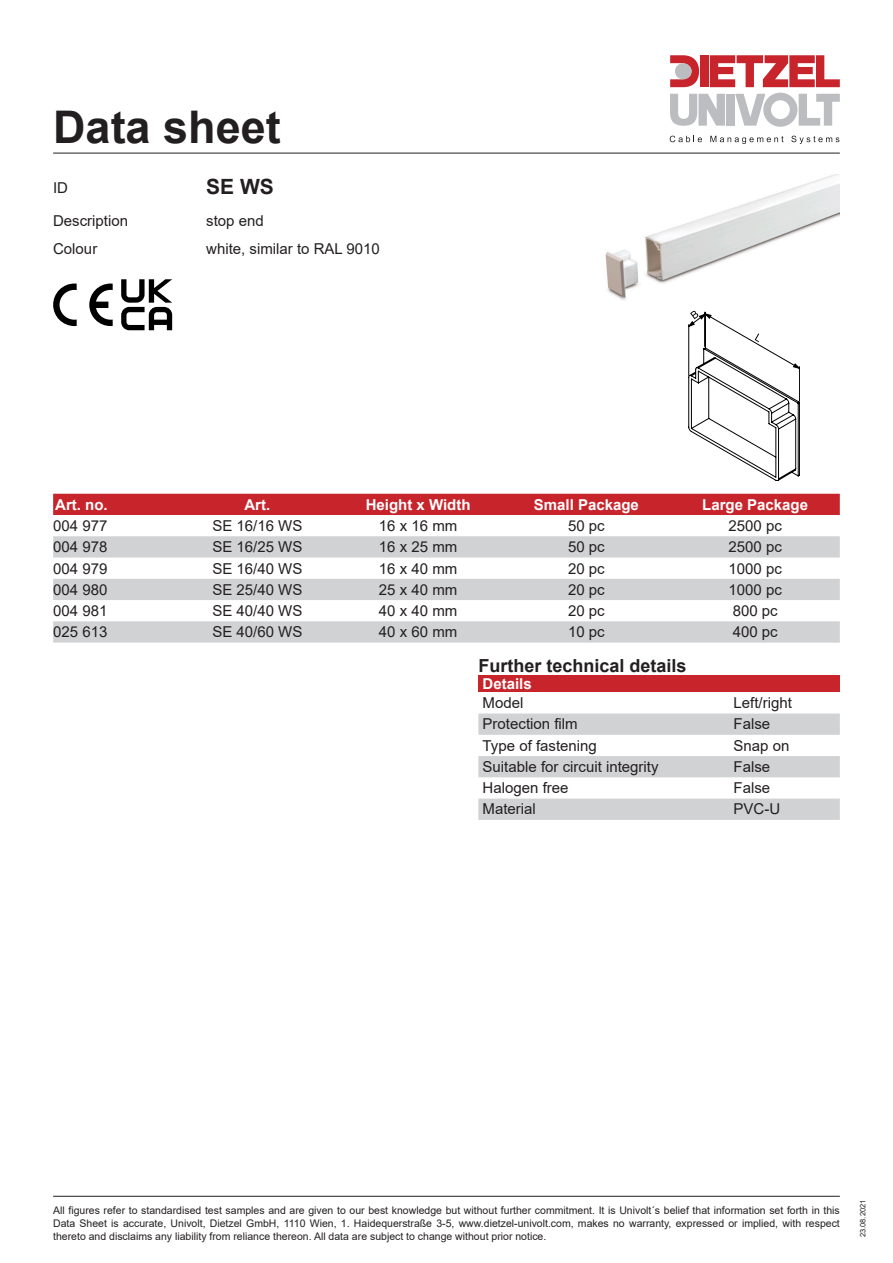
<style>
.page{position:relative;width:893px;height:1263px;background:#fff}
.page>*{position:absolute;margin:0;border:0;box-sizing:border-box;transform-origin:0 0}
.Standard_Absatz{font:700 45px "Arial";color:#231f20}
.Standard_Absatz-2{font:700 21px "Arial";color:#231f20}
.Standard_Absatz-3{font:700 18px "Arial";color:#231f20}
.Standard_Absatz-4{font:15px "Arial";color:#231f20}
.Standard_Absatz-5{font:700 15px "Arial";color:#fff}
.Standard_Absatz-6{font:10.5px/12.6px "Arial";color:#231f20;text-align:justify}
.Standard_Absatz-7{font:7.5px "Arial";color:#231f20}
</style>
<div class="page">
<hr style="left:53px;top:153px;width:787px;height:1px;background:#231f20">
<svg style="left:670px;top:136px;width:32px;height:6px"></svg>
<svg style="left:710px;top:136px;width:73px;height:8px"></svg>
<svg style="left:791px;top:136px;width:48px;height:8px"></svg>
<div style="left:700px;top:55px;width:9px;height:32px;background:#c8242b"></div>
<div style="left:726px;top:94px;width:8px;height:32px;background:#bcbdc0"></div>
<svg style="left:670px;top:94px;width:55px;height:32px"></svg>
<svg style="left:670px;top:55px;width:29px;height:32px"></svg>
<div style="left:675px;top:63px;width:17px;height:16px;background:#bcbdc0;border-radius:50%"></div>
<svg style="left:710px;top:55px;width:130px;height:32px"></svg>
<svg style="left:735px;top:93px;width:105px;height:34px"></svg>
<hr style="left:53px;top:1196px;width:787px;height:1px;background:#231f20">
<div style="left:53px;top:494px;width:787px;height:21px;background:#c8242b"></div>
<svg style="left:53px;top:536px;width:787px;height:107px;fill:#d1d2d4"></svg>
<div style="left:478px;top:675px;width:362px;height:17px;background:#c8242b"></div>
<svg style="left:478px;top:713px;width:362px;height:107px"></svg>
<svg style="left:89px;top:284px;width:24px;height:42px"></svg>
<svg style="left:53px;top:284px;width:24px;height:42px"></svg>
<svg style="left:121px;top:279px;width:51px;height:51px"></svg>
<img style="left:606px;top:175px;width:234px;height:125px">
<svg style="left:688px;top:311px;width:112px;height:170px"></svg>
<p class="Standard_Absatz" style="left:53px;top:95px;width:229px">Data sheet</p>
<p class="Standard_Absatz-2" style="left:206px;top:172px;width:69px">SE WS</p>
<p class="Standard_Absatz-4" style="left:53px;top:178px;width:16px">ID</p>
<p class="Standard_Absatz-4" style="left:53px;top:210px;width:77px">Description</p>
<p class="Standard_Absatz-4" style="left:206px;top:210px;width:59px">stop end</p>
<p class="Standard_Absatz-4" style="left:53px;top:238px;width:46px">Colour</p>
<p class="Standard_Absatz-4" style="left:206px;top:238px;width:175px">white, similar to RAL 9010</p>
<p class="Standard_Absatz-5" style="left:55px;top:494px;width:54px">Art. no.</p>
<p class="Standard_Absatz-5" style="left:244px;top:494px;width:27px">Art.</p>
<p class="Standard_Absatz-5" style="left:366px;top:494px;width:106px">Height x Width</p>
<p class="Standard_Absatz-5" style="left:534px;top:494px;width:107px">Small Package</p>
<p class="Standard_Absatz-5" style="left:702px;top:494px;width:107px">Large Package</p>
<p class="Standard_Absatz-4" style="left:53px;top:515px;width:56px">004 977</p>
<p class="Standard_Absatz-4" style="left:212px;top:515px;width:92px">SE 16/16 WS</p>
<p class="Standard_Absatz-4" style="left:379px;top:515px;width:80px">16 x 16 mm</p>
<p class="Standard_Absatz-4" style="left:568px;top:515px;width:38px">50 pc</p>
<p class="Standard_Absatz-4" style="left:728px;top:515px;width:55px">2500 pc</p>
<p class="Standard_Absatz-4" style="left:53px;top:537px;width:56px">004 978</p>
<p class="Standard_Absatz-4" style="left:212px;top:537px;width:92px">SE 16/25 WS</p>
<p class="Standard_Absatz-4" style="left:379px;top:537px;width:80px">16 x 25 mm</p>
<p class="Standard_Absatz-4" style="left:568px;top:537px;width:38px">50 pc</p>
<p class="Standard_Absatz-4" style="left:728px;top:537px;width:55px">2500 pc</p>
<p class="Standard_Absatz-4" style="left:53px;top:558px;width:56px">004 979</p>
<p class="Standard_Absatz-4" style="left:212px;top:558px;width:92px">SE 16/40 WS</p>
<p class="Standard_Absatz-4" style="left:379px;top:558px;width:80px">16 x 40 mm</p>
<p class="Standard_Absatz-4" style="left:568px;top:558px;width:38px">20 pc</p>
<p class="Standard_Absatz-4" style="left:728px;top:558px;width:55px">1000 pc</p>
<p class="Standard_Absatz-4" style="left:53px;top:579px;width:56px">004 980</p>
<p class="Standard_Absatz-4" style="left:212px;top:579px;width:92px">SE 25/40 WS</p>
<p class="Standard_Absatz-4" style="left:379px;top:579px;width:80px">25 x 40 mm</p>
<p class="Standard_Absatz-4" style="left:568px;top:579px;width:38px">20 pc</p>
<p class="Standard_Absatz-4" style="left:728px;top:579px;width:55px">1000 pc</p>
<p class="Standard_Absatz-4" style="left:53px;top:600px;width:56px">004 981</p>
<p class="Standard_Absatz-4" style="left:212px;top:600px;width:92px">SE 40/40 WS</p>
<p class="Standard_Absatz-4" style="left:379px;top:600px;width:80px">40 x 40 mm</p>
<p class="Standard_Absatz-4" style="left:568px;top:600px;width:38px">20 pc</p>
<p class="Standard_Absatz-4" style="left:733px;top:600px;width:47px">800 pc</p>
<p class="Standard_Absatz-4" style="left:53px;top:622px;width:56px">025 613</p>
<p class="Standard_Absatz-4" style="left:212px;top:622px;width:92px">SE 40/60 WS</p>
<p class="Standard_Absatz-4" style="left:379px;top:622px;width:80px">40 x 60 mm</p>
<p class="Standard_Absatz-4" style="left:568px;top:622px;width:38px">10 pc</p>
<p class="Standard_Absatz-4" style="left:733px;top:622px;width:47px">400 pc</p>
<p class="Standard_Absatz-3" style="left:478px;top:653px;width:210px">Further technical details</p>
<p class="Standard_Absatz-5" style="left:483px;top:673px;width:51px">Details</p>
<p class="Standard_Absatz-4" style="left:483px;top:692px;width:42px">Model</p>
<p class="Standard_Absatz-4" style="left:733px;top:692px;width:60px">Left/right</p>
<p class="Standard_Absatz-4" style="left:483px;top:714px;width:97px">Protection film</p>
<p class="Standard_Absatz-4" style="left:733px;top:714px;width:38px">False</p>
<p class="Standard_Absatz-4" style="left:483px;top:735px;width:116px">Type of fastening</p>
<p class="Standard_Absatz-4" style="left:733px;top:735px;width:57px">Snap on</p>
<p class="Standard_Absatz-4" style="left:483px;top:756px;width:177px">Suitable for circuit integrity</p>
<p class="Standard_Absatz-4" style="left:733px;top:756px;width:38px">False</p>
<p class="Standard_Absatz-4" style="left:483px;top:777px;width:87px">Halogen free</p>
<p class="Standard_Absatz-4" style="left:733px;top:777px;width:38px">False</p>
<p class="Standard_Absatz-4" style="left:483px;top:799px;width:55px">Material</p>
<p class="Standard_Absatz-4" style="left:733px;top:799px;width:48px">PVC-U</p>
<p class="Standard_Absatz-6" style="left:53px;top:1204px;width:788px">All figures refer to standardised test samples and are given to our best knowledge but without further commitment. It is Univolt´s belief that information set forth in this Data Sheet is accurate, Univolt, Dietzel GmbH, 1110 Wien, 1. Haidequerstraße 3-5, www.dietzel-univolt.com, makes no warranty, expressed or implied, with respect thereto and disclaims any liability from reliance thereon. All data are subject to change without prior notice.</p>
<p class="Standard_Absatz-7" style="left:858px;top:1237px;width:39px;rotate:-90deg">23.08.2021</p>
</div>
